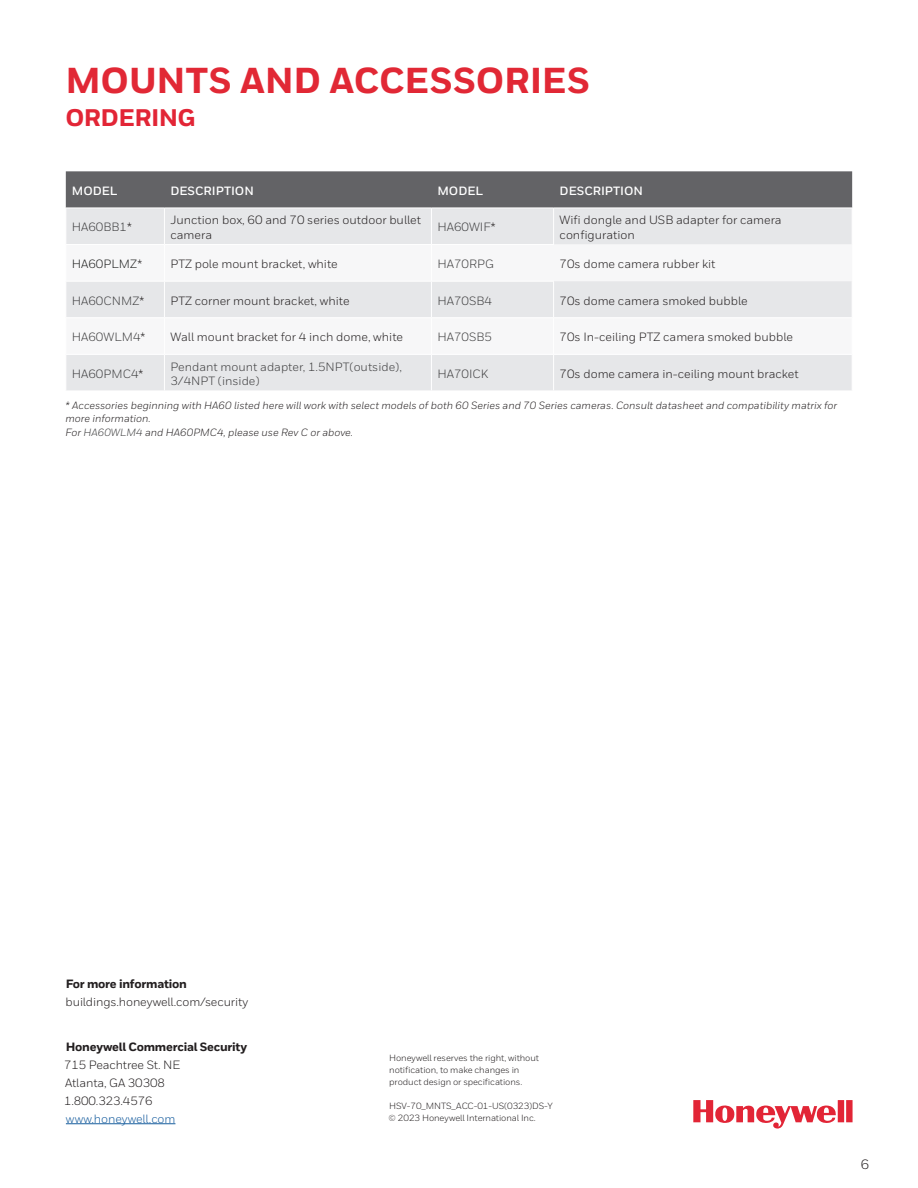
<style>
.page{position:relative;width:918px;height:1188px;background:#fff}
.page>*{position:absolute;margin:0;border:0;box-sizing:border-box;transform-origin:0 0}
.Datasheet__Title_1{font:800 36px "Honeywell Sans";letter-spacing:-.005em;color:#e12835}
.t1{font:800 24px "Honeywell Sans";letter-spacing:-.025em;color:#e22536}
.t2{font:13.5px "Honeywell Sans";color:#231f20}
._24_Back__Address_Bl{font:12px/14.4px "Honeywell Sans";color:#231f20}
.t3{font:12px/14.4px "Honeywell Sans";color:#3e3e3f}
._23_Back__Address_Bl{font:800 12px "Honeywell Sans";letter-spacing:-.02em;color:#231f20}
.t4{font:700 12px "Honeywell Sans";color:#fff}
._24_Back__Address_Bl-2{font:12px "Honeywell Sans";letter-spacing:-.01em;color:#175d9e}
.t5{font:12px "Honeywell Sans";color:#1d1e1d}
.t6{font:italic 10.5px/12.6px "Honeywell Sans";color:#231f20}
.Cover__Copyright{font:9px/12px "Honeywell Sans";letter-spacing:-.01em;color:#231f20}
.s1{color:#231f20}
.s2{font-family:"Adobe Song Std";font-weight:300;font-style:normal}
.s3{color:#3e3e3f}
</style>
<div class="page">
<svg style="left:693px;top:1100px;width:160px;height:29px"></svg>
<div style="left:66px;top:171px;width:786px;height:37px;background:#636366"></div>
<div style="left:66px;top:209px;width:786px;height:182px;background:#e6e7e9"></div>
<svg style="left:66px;top:245px;width:786px;height:109px"></svg>
<hr style="left:164px;top:244px;width:267px;height:1px;background:#fff">
<hr style="left:164px;top:281px;width:267px;height:1px;background:#fff">
<hr style="left:164px;top:317px;width:267px;height:1px;background:#fff">
<hr style="left:554px;top:317px;width:299px;height:1px;background:#fff">
<hr style="left:164px;top:354px;width:267px;height:1px;background:#fff">
<hr style="left:554px;top:354px;width:299px;height:1px;background:#fff">
<hr style="left:164px;top:208px;width:1px;height:36px;background:#fff">
<hr style="left:431px;top:208px;width:1px;height:36px;background:#fff">
<hr style="left:553px;top:208px;width:1px;height:36px;background:#fff">
<hr style="left:65px;top:244px;width:99px;height:1px;background:#fff">
<hr style="left:164px;top:245px;width:1px;height:36px;background:#fff">
<hr style="left:431px;top:244px;width:123px;height:1px;background:#fff">
<hr style="left:431px;top:245px;width:1px;height:36px;background:#fff">
<hr style="left:65px;top:281px;width:99px;height:1px;background:#fff">
<hr style="left:164px;top:282px;width:1px;height:35px;background:#fff">
<hr style="left:431px;top:281px;width:123px;height:1px;background:#fff">
<hr style="left:431px;top:282px;width:1px;height:35px;background:#fff">
<hr style="left:553px;top:282px;width:1px;height:35px;background:#fff">
<hr style="left:65px;top:317px;width:99px;height:1px;background:#fff">
<hr style="left:164px;top:318px;width:1px;height:36px;background:#fff">
<hr style="left:431px;top:317px;width:123px;height:1px;background:#fff">
<hr style="left:431px;top:318px;width:1px;height:36px;background:#fff">
<hr style="left:553px;top:318px;width:1px;height:36px;background:#fff">
<hr style="left:65px;top:354px;width:99px;height:1px;background:#fff">
<hr style="left:164px;top:355px;width:1px;height:36px;background:#fff">
<hr style="left:431px;top:354px;width:123px;height:1px;background:#fff">
<hr style="left:431px;top:355px;width:1px;height:36px;background:#fff">
<hr style="left:553px;top:355px;width:1px;height:36px;background:#fff">
<hr style="left:66px;top:1123px;width:109px;height:1px;background:#175d9e">
<p class="Datasheet__Title_1" style="left:65px;top:59px;width:526px">MOUNTS AND ACCESSORIES</p>
<p class="t1" style="left:65px;top:103px;width:131px">ORDERING</p>
<p class="t4" style="left:72px;top:183px;width:47px">MODEL</p>
<p class="t4" style="left:170px;top:183px;width:85px">DESCRIPTION</p>
<p class="t4" style="left:437px;top:183px;width:47px">MODEL</p>
<p class="t4" style="left:560px;top:183px;width:85px">DESCRIPTION</p>
<p class="t3" style="left:72px;top:220px;width:62px">HA60BB1<span class="s1">*</span></p>
<p class="_24_Back__Address_Bl" style="left:170px;top:213px;width:252px">Junction box, 60 and 70 series outdoor bullet camera</p>
<p class="t3" style="left:437px;top:220px;width:60px">HA60WIF<span class="s1">*</span></p>
<p class="_24_Back__Address_Bl" style="left:560px;top:213px;width:224px">Wifi dongle and USB adapter for camera configuration</p>
<p class="t5" style="left:72px;top:257px;width:72px">HA60PLMZ<span class="s1">*</span></p>
<p class="_24_Back__Address_Bl" style="left:170px;top:257px;width:169px">PTZ pole mount bracket, white</p>
<p class="t3" style="left:437px;top:257px;width:58px">HA70RPG</p>
<p class="_24_Back__Address_Bl" style="left:560px;top:257px;width:157px">70s dome camera rubber kit</p>
<p class="t3" style="left:72px;top:293px;width:74px">HA60CNMZ<span class="s1">*</span></p>
<p class="_24_Back__Address_Bl" style="left:170px;top:293px;width:181px">PTZ corner mount bracket, white</p>
<p class="t3" style="left:437px;top:293px;width:56px">HA70SB4</p>
<p class="_24_Back__Address_Bl" style="left:560px;top:293px;width:190px">70s dome camera smoked bubble</p>
<p class="t3" style="left:72px;top:330px;width:75px">HA60WLM4<span class="s1">*</span></p>
<p class="_24_Back__Address_Bl" style="left:170px;top:330px;width:234px">Wall mount bracket for 4 inch dome, white</p>
<p class="t3" style="left:437px;top:330px;width:56px">HA70SB5</p>
<p class="_24_Back__Address_Bl" style="left:560px;top:330px;width:235px">70s In-ceiling PTZ camera smoked bubble</p>
<p class="t3" style="left:72px;top:366px;width:73px">HA60PMC4<span class="s1">*</span></p>
<p class="t3" style="left:170px;top:359px;width:233px">Pendant mount adapter, 1.5NPT(outside),<br>3/4NPT (inside)</p>
<p class="t3" style="left:437px;top:366px;width:52px">HA70ICK</p>
<p class="_24_Back__Address_Bl" style="left:560px;top:366px;width:241px">70s dome camera in-ceiling mount bracket</p>
<p class="t6" style="left:65px;top:399px;width:773px">* Accessories beginning with HA60 listed here will work with select models of both 60 Series and 70 Series cameras<span class="s2">.</span> Consult datasheet and compatibility matrix for more information.</p>
<p class="t6" style="left:65px;top:426px;width:289px">For <span class="s3">HA60WLM4</span> and HA60PMC4, please use Rev C or above.</p>
<p class="_23_Back__Address_Bl" style="left:66px;top:976px;width:123px">For more information</p>
<p class="_24_Back__Address_Bl" style="left:66px;top:994px;width:184px">buildings.honeywell.com/security</p>
<p class="_23_Back__Address_Bl" style="left:66px;top:1039px;width:183px">Honeywell Commercial Security</p>
<p class="_24_Back__Address_Bl" style="left:64px;top:1057px;width:118px">715 Peachtree St. NE</p>
<p class="_24_Back__Address_Bl" style="left:65px;top:1075px;width:101px">Atlanta, GA 30308</p>
<p class="_24_Back__Address_Bl" style="left:64px;top:1093px;width:90px">1.800.323.4576</p>
<p class="_24_Back__Address_Bl-2" style="left:66px;top:1111px;width:111px">www.honeywell.com</p>
<p class="Cover__Copyright" style="left:389px;top:1052px;width:151px">Honeywell reserves the right, without</p>
<p class="Cover__Copyright" style="left:389px;top:1064px;width:134px">notification, to make changes in product design or specifications.</p>
<p class="Cover__Copyright" style="left:389px;top:1100px;width:165px">HSV-70_MNTS_ACC-01-US(0323)DS-Y</p>
<p class="Cover__Copyright" style="left:389px;top:1112px;width:149px">© 2023 Honeywell International Inc.</p>
<p class="t2" style="left:861px;top:1156px;width:10px">6</p>
</div>
